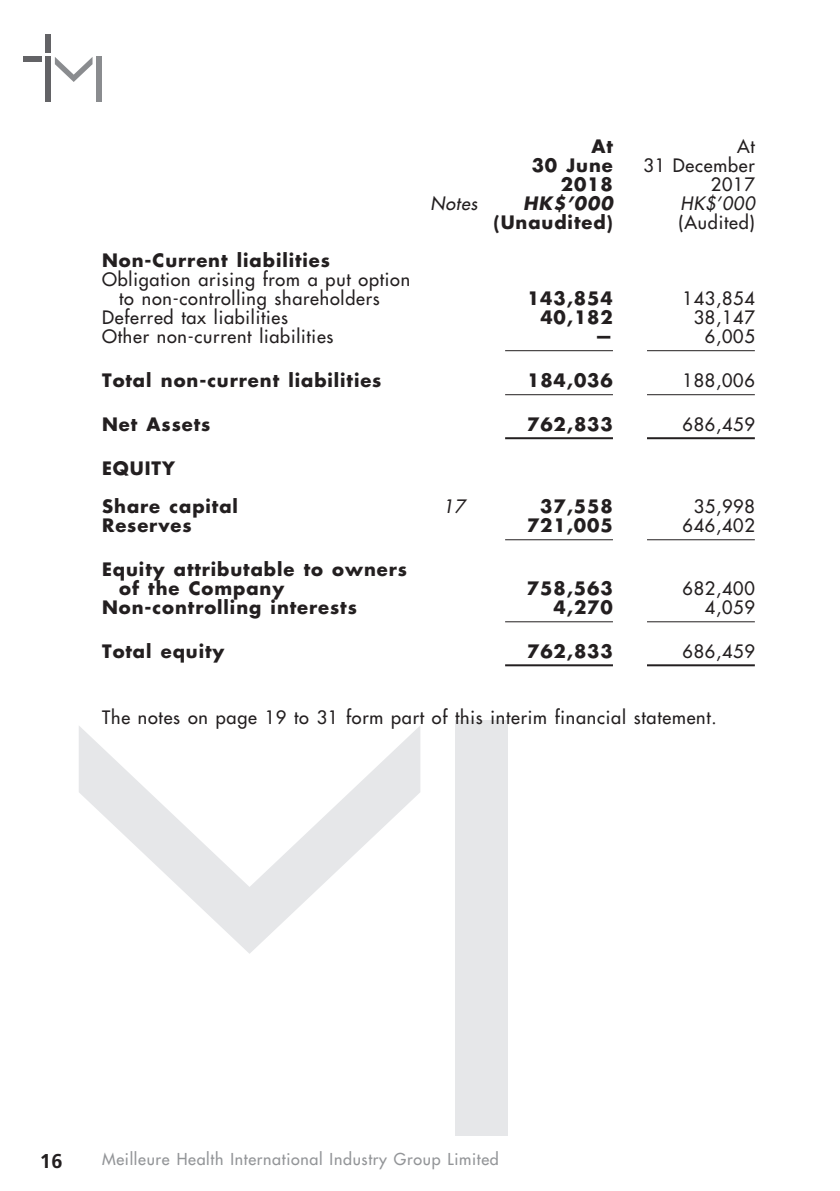
<style>
.page{position:relative;width:840px;height:1191px;background:#fff}
.page>*{position:absolute;margin:0;border:0;box-sizing:border-box;transform-origin:0 0}
.t1{font:700 20px "Frutiger";color:#231f20}
.t2{font:18px/19px "Futura";letter-spacing:.045em;color:#231f20}
.t3{font:700 18px/38px "Futura";letter-spacing:.05em;color:#231f20}
.t4{font:italic 18px "Futura";letter-spacing:.045em;color:#231f20}
.t5{font:italic 700 18px "Futura";color:#231f20}
.t6{font:16px "Futura";letter-spacing:.045em;color:#939598}
</style>
<div class="page">
<div style="left:96px;top:56px;width:6px;height:46px;background:#8a8c8f"></div>
<div style="left:45px;top:56px;width:6px;height:46px;background:#636366"></div>
<div style="left:23px;top:56px;width:18px;height:6px;background:#636366"></div>
<div style="left:45px;top:34px;width:6px;height:18px;background:#636366"></div>
<svg style="left:55px;top:57px;width:37px;height:25px"></svg>
<div style="left:455px;top:720px;width:52px;height:416px;background:#e6e7e9"></div>
<svg style="left:79px;top:726px;width:341px;height:228px"></svg>
<hr style="left:505px;top:350px;width:107px;height:1px;background:#231f20">
<hr style="left:646px;top:350px;width:108px;height:1px;background:#231f20">
<hr style="left:505px;top:394px;width:107px;height:1px;background:#231f20">
<hr style="left:646px;top:394px;width:108px;height:1px;background:#231f20">
<hr style="left:505px;top:437px;width:107px;height:2px;background:#231f20">
<hr style="left:646px;top:437px;width:108px;height:2px;background:#231f20">
<hr style="left:505px;top:539px;width:107px;height:1px;background:#231f20">
<hr style="left:646px;top:539px;width:108px;height:1px;background:#231f20">
<hr style="left:505px;top:621px;width:107px;height:1px;background:#231f20">
<hr style="left:646px;top:621px;width:108px;height:1px;background:#231f20">
<hr style="left:505px;top:664px;width:107px;height:2px;background:#231f20">
<hr style="left:646px;top:664px;width:108px;height:2px;background:#231f20">
<p class="t3" style="left:591px;top:127px;width:23px">At</p>
<p class="t2" style="left:736px;top:137px;width:19px">At</p>
<p class="t3" style="left:531px;top:146px;width:83px">30 June</p>
<p class="t2" style="left:643px;top:156px;width:113px">31 December</p>
<p class="t3" style="left:560px;top:165px;width:54px">2018</p>
<p class="t2" style="left:710px;top:175px;width:45px">2017</p>
<p class="t4" style="left:430px;top:192px;width:48px">Notes</p>
<p class="t5" style="left:523px;top:191px;width:91px">HK$’000</p>
<p class="t4" style="left:680px;top:192px;width:76px">HK$’000</p>
<p class="t3" style="left:493px;top:203px;width:121px">(Unaudited)</p>
<p class="t2" style="left:678px;top:213px;width:78px">(Audited)</p>
<p class="t3" style="left:102px;top:241px;width:229px">Non-Current liabilities</p>
<p class="t2" style="left:119px;top:270px;width:292px;text-indent:-17px">Obligation arising from a put option to non-controlling shareholders</p>
<p class="t3" style="left:526px;top:279px;width:87px">143,854</p>
<p class="t2" style="left:682px;top:289px;width:74px">143,854</p>
<p class="t2" style="left:102px;top:308px;width:187px">Deferred tax liabilities</p>
<p class="t3" style="left:540px;top:298px;width:74px">40,182</p>
<p class="t2" style="left:693px;top:308px;width:63px">38,147</p>
<p class="t2" style="left:102px;top:327px;width:233px">Other non-current liabilities</p>
<p class="t3" style="left:594px;top:317px;width:19px">—</p>
<p class="t2" style="left:704px;top:327px;width:51px">6,005</p>
<p class="t3" style="left:102px;top:361px;width:281px">Total non-current liabilities</p>
<p class="t3" style="left:526px;top:361px;width:87px">184,036</p>
<p class="t2" style="left:682px;top:371px;width:74px">188,006</p>
<p class="t3" style="left:102px;top:405px;width:110px">Net Assets</p>
<p class="t3" style="left:526px;top:405px;width:87px">762,833</p>
<p class="t2" style="left:682px;top:415px;width:74px">686,459</p>
<p class="t3" style="left:102px;top:449px;width:137px">EQUITY<br>Share capital</p>
<p class="t4" style="left:443px;top:495px;width:23px">17</p>
<p class="t3" style="left:540px;top:487px;width:74px">37,558</p>
<p class="t2" style="left:693px;top:497px;width:63px">35,998</p>
<p class="t3" style="left:102px;top:506px;width:91px">Reserves</p>
<p class="t3" style="left:526px;top:506px;width:87px">721,005</p>
<p class="t2" style="left:682px;top:516px;width:74px">646,402</p>
<p class="t3" style="left:119px;top:559px;width:289px;line-height:19px;text-indent:-17px">Equity attributable to owners of the Company</p>
<p class="t3" style="left:526px;top:569px;width:87px">758,563</p>
<p class="t2" style="left:682px;top:579px;width:74px">682,400</p>
<p class="t3" style="left:102px;top:588px;width:256px">Non-controlling interests</p>
<p class="t3" style="left:553px;top:588px;width:61px">4,270</p>
<p class="t2" style="left:704px;top:598px;width:51px">4,059</p>
<p class="t3" style="left:102px;top:632px;width:124px">Total equity</p>
<p class="t3" style="left:526px;top:632px;width:87px">762,833</p>
<p class="t2" style="left:682px;top:642px;width:74px">686,459</p>
<p class="t2" style="left:102px;top:707px;width:615px">The notes on page 19 to 31 form part of this interim financial statement.</p>
<p class="t1" style="left:40px;top:1149px;width:24px">16</p>
<p class="t6" style="left:102px;top:1149px;width:398px">Meilleure Health International Industry Group Limited</p>
</div>
